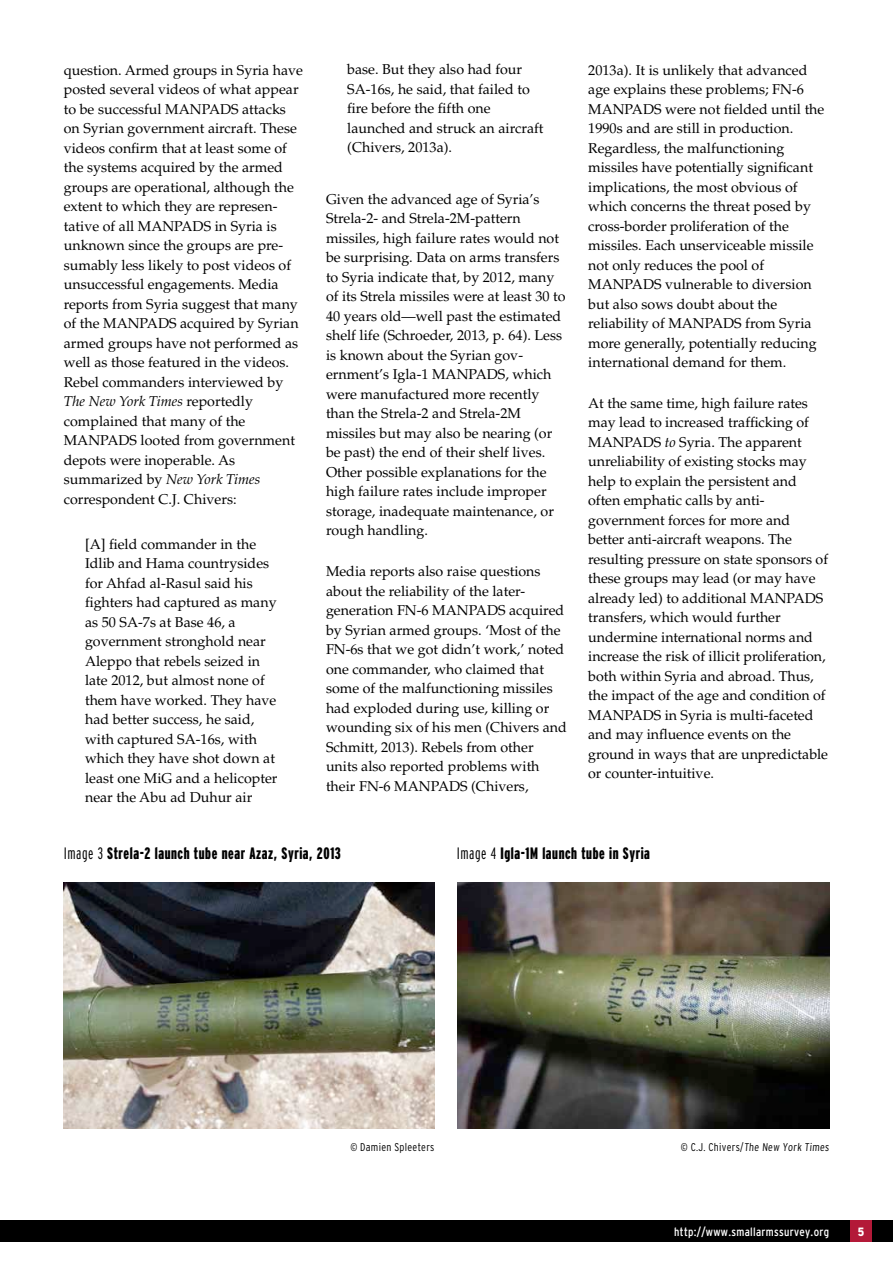
<style>
.page{position:relative;width:893px;height:1263px;background:#fff}
.page>*{position:absolute;margin:0;border:0;box-sizing:border-box;transform-origin:0 0}
.t1{font:900 extra-condensed 16.5px "Interstate";letter-spacing:.035em;color:#000}
.t2{font:14.25px/19.5px "Palatino";color:#000}
.t3{font:condensed 12px "Interstate";letter-spacing:.025em;color:#fff}
.t4{font:900 condensed 12px "Interstate";color:#fff}
.t5{font:300 condensed 11.25px "Interstate";letter-spacing:.025em;color:#000}
.s1{font-style:italic}
.s2{font-weight:300}
</style>
<div class="page">
<div style="left:0;top:1220px;width:893px;height:22px;background:#000"></div>
<div style="left:850px;top:1220px;width:22px;height:22px;background:#b31938"></div>
<img style="left:64px;top:883px;width:370px;height:246px">
<img style="left:457px;top:883px;width:372px;height:246px">
<p class="t2" style="left:64px;top:60px;width:241px">question. Armed groups in Syria have posted several videos of what appear to be successful MANPADS attacks on Syrian government aircraft. These videos confirm that at least some of the systems acquired by the armed groups are operational, although the extent to which they are represen&shy;tative of all MANPADS in Syria is unknown since the groups are pre&shy;sumably less likely to post videos of unsuccessful engagements. Media reports from Syria suggest that many of the MANPADS acquired by Syrian armed groups have not performed as well as those featured in the videos.<br>Rebel commanders interviewed by <span class="s1">The New York Times</span> reportedly complained that many of the MANPADS looted from government depots were inoperable. As summarized by <span class="s1">New York Times </span>correspondent C.J. Chivers:</p>
<p class="t2" style="left:85px;top:534px;width:194px">[A] field commander in the<br>Idlib and Hama countrysides for Ahfad al-Rasul said his fighters had captured as many as 50 SA-7s at Base 46, a government stronghold near<br>Aleppo that rebels seized in late 2012, but almost none of them have worked. They have had better success, he said, with captured SA-16s, with which they have shot down at least one MiG and a helicopter near the Abu ad Duhur air</p>
<p class="t2" style="left:347px;top:60px;width:198px">base. But they also had four<br>SA-16s, he said, that failed to fire before the fifth one launched and struck an aircraft (Chivers, 2013a).</p>
<p class="t2" style="left:326px;top:190px;width:241px">Given the advanced age of Syria’s Strela-2- and Strela-2M-pattern missiles, high failure rates would not be surprising. Data on arms transfers to Syria indicate that, by 2012, many of its Strela missiles were at least 30 to 40 years old—well past the estimated shelf life (Schroeder, 2013, p. 64). Less is known about the Syrian gov&shy;ernment’s Igla-1 MANPADS, which were manufactured more recently than the Strela-2 and Strela-2M missiles but may also be nearing (or be past) the end of their shelf lives.<br>Other possible explanations for the high failure rates include improper storage, inadequate maintenance, or rough handling.</p>
<p class="t2" style="left:326px;top:562px;width:242px">Media reports also raise questions about the reliability of the later&shy;generation FN-6 MANPADS acquired by Syrian armed groups. ‘Most of the FN-6s that we got didn’t work,’ noted one commander, who claimed that some of the malfunctioning missiles had exploded during use, killing or wounding six of his men (Chivers and Schmitt, 2013). Rebels from other units also reported problems with their FN-6 MANPADS (Chivers,</p>
<p class="t2" style="left:588px;top:60px;width:238px">2013a). It is unlikely that advanced age explains these problems; FN-6<br>MANPADS were not fielded until the 1990s and are still in production.<br>Regardless, the malfunctioning missiles have potentially significant implications, the most obvious of which concerns the threat posed by cross-border proliferation of the missiles. Each unserviceable missile not only reduces the pool of MANPADS vulnerable to diversion but also sows doubt about the reliability of MANPADS from Syria more generally, potentially reducing international demand for them.</p>
<p class="t2" style="left:588px;top:394px;width:241px">At the same time, high failure rates may lead to increased trafficking of MANPADS <span class="s1">to</span> Syria. The apparent unreliability of existing stocks may help to explain the persistent and often emphatic calls by anti&shy;government forces for more and better anti-aircraft weapons. The resulting pressure on state sponsors of these groups may lead (or may have already led) to additional MANPADS transfers, which would further undermine international norms and increase the risk of illicit proliferation, both within Syria and abroad. Thus, the impact of the age and condition of MANPADS in Syria is multi-faceted and may influence events on the ground in ways that are unpredictable or counter-intuitive.</p>
<p class="t1" style="left:64px;top:844px;width:279px"><span class="s2">Image 3</span> Strela-2 launch tube near Azaz, Syria, 2013</p>
<p class="t1" style="left:457px;top:844px;width:195px"><span class="s2">Image 4</span> Igla-1M launch tube in Syria</p>
<p class="t5" style="left:350px;top:1141px;width:86px">© Damien Spleeters</p>
<p class="t5" style="left:681px;top:1141px;width:151px">© C.J. Chivers/The New York Times</p>
<p class="t3" style="left:674px;top:1225px;width:156px">http://www.smallarmssurvey.org</p>
<p class="t4" style="left:858px;top:1225px;width:8px">5</p>
</div>
